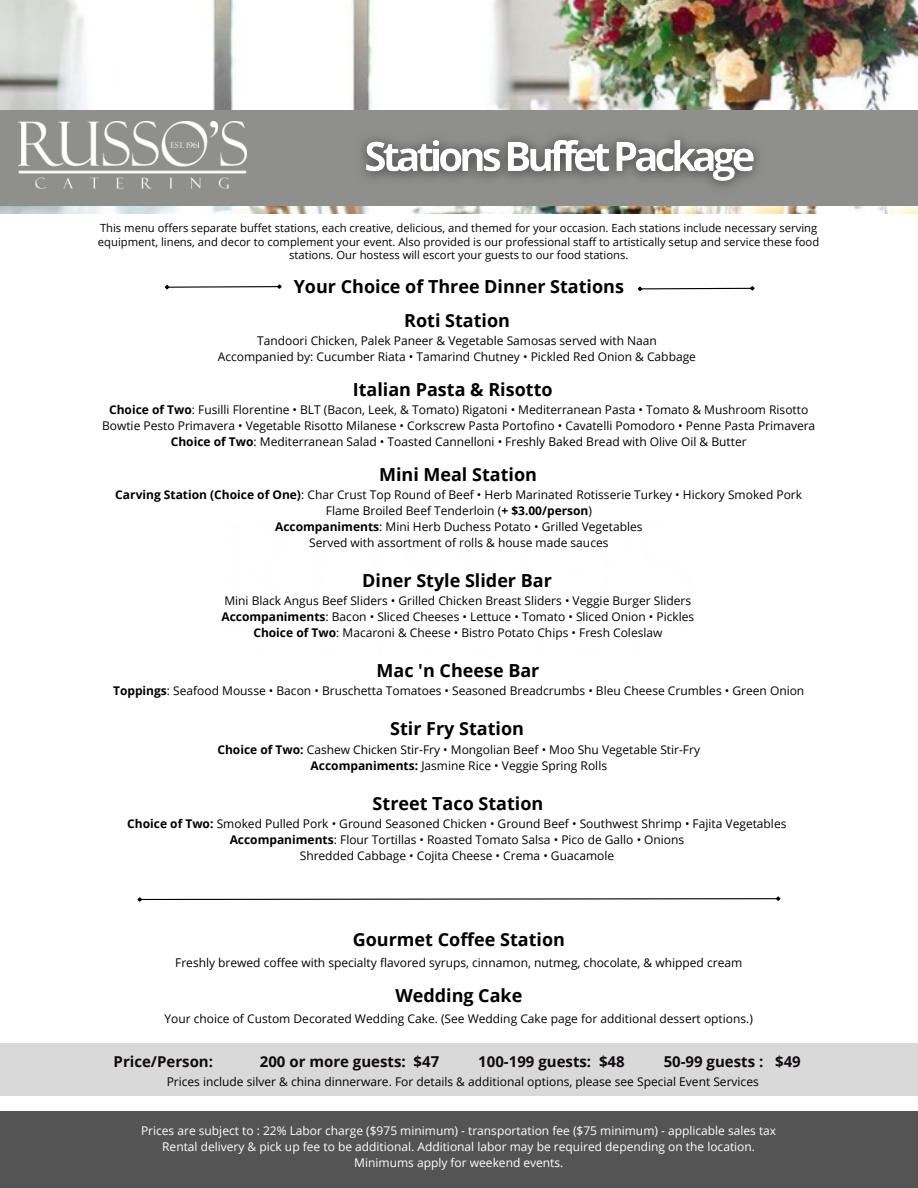
<style>
.page{position:relative;width:918px;height:1188px;background:#fff}
.page>*{position:absolute;margin:0;border:0;box-sizing:border-box;transform-origin:0 0}
.t1{font:700 18px "Open Sans";color:#000}
.t2{font:700 15px "Open Sans";color:#0e0a0e}
.t3{font:12px/16px "Open Sans";color:#000;text-align:center}
.t4{font:12px "Open Sans";color:#fff}
.t5{font:11.25px/13.2px "Open Sans";color:#000;text-align:center}
.s1{font-weight:700}
</style>
<div class="page">
<img style="left:0;top:0;width:918px;height:214px">
<div style="left:0;top:1112px;width:918px;height:76px;background:#545454"></div>
<div style="left:0;top:1044px;width:918px;height:52px;background:#d9d9d9"></div>
<svg style="left:137px;top:896px;width:644px;height:6px"></svg>
<svg style="left:165px;top:284px;width:117px;height:6px"></svg>
<svg style="left:637px;top:286px;width:118px;height:5px"></svg>
<div style="left:1px;top:110px;width:917px;height:96px;background:#8f8f8e"></div>
<img style="left:18px;top:122px;width:229px;height:67px">
<img style="left:361px;top:135px;width:398px;height:53px">
<p class="t5" style="left:98px;top:221px;width:723px">This menu offers separate buffet stations, each creative, delicious, and themed for your occasion. Each stations include necessary serving equipment, linens, and decor to complement your event. Also provided is our professional staff to artistically setup and service these food stations. Our hostess will escort your guests to our food stations.</p>
<p class="t1" style="left:294px;top:274px;width:332px">Your Choice of Three Dinner Stations</p>
<p class="t1" style="left:404px;top:308px;width:107px">Roti Station</p>
<p class="t3" style="left:257px;top:332px;width:401px">Tandoori Chicken, Palek Paneer &amp; Vegetable Samosas served with Naan</p>
<h2 class="t3" style="left:218px;top:348px;width:480px">Accompanied by: Cucumber Riata • Tamarind Chutney • Pickled Red Onion &amp; Cabbage</h2>
<p class="t1" style="left:353px;top:377px;width:201px">Italian Pasta &amp; Risotto</p>
<p class="t3" style="left:102px;top:402px;width:715px"><span class="s1">Choice of Two</span>: Fusilli Florentine • BLT (Bacon, Leek, &amp; Tomato) Rigatoni • Mediterranean Pasta • Tomato &amp; Mushroom Risotto<br>Bowtie Pesto Primavera • Vegetable Risotto Milanese • Corkscrew Pasta Portofino • Cavatelli Pomodoro • Penne Pasta Primavera</p>
<p class="t3" style="left:171px;top:434px;width:577px"><span class="s1">Choice of Two</span>: Mediterranean Salad • Toasted Cannelloni • Freshly Baked Bread with Olive Oil &amp; Butter</p>
<p class="t1" style="left:379px;top:462px;width:159px">Mini Meal Station</p>
<h2 class="t3" style="left:115px;top:486px;width:688px"><span class="s1">Carving Station (Choice of One)</span>: Char Crust Top Round of Beef • Herb Marinated Rotisserie Turkey • Hickory Smoked Pork</h2>
<p class="t3" style="left:326px;top:502px;width:268px">Flame Broiled Beef Tenderloin (<span class="s1">+ $3.00/person</span>)</p>
<p class="t3" style="left:275px;top:518px;width:369px"><span class="s1">Accompaniments</span>: Mini Herb Duchess Potato • Grilled Vegetables</p>
<p class="t3" style="left:309px;top:534px;width:301px">Served with assortment of rolls &amp; house made sauces</p>
<h2 class="t1" style="left:362px;top:568px;width:191px">Diner Style Slider Bar</h2>
<p class="t3" style="left:224px;top:593px;width:468px">Mini Black Angus Beef Sliders • Grilled Chicken Breast Sliders • Veggie Burger Sliders</p>
<h2 class="t3" style="left:221px;top:609px;width:474px"><span class="s1">Accompaniments</span>: Bacon • Sliced Cheeses • Lettuce • Tomato • Sliced Onion • Pickles</h2>
<p class="t3" style="left:253px;top:625px;width:411px"><span class="s1">Choice of Two</span>: Macaroni &amp; Cheese • Bistro Potato Chips • Fresh Coleslaw</p>
<p class="t1" style="left:377px;top:657px;width:164px">Mac 'n Cheese Bar</p>
<h2 class="t3" style="left:113px;top:682px;width:693px"><span class="s1">Toppings</span>: Seafood Mousse • Bacon • Bruschetta Tomatoes • Seasoned Breadcrumbs • Bleu Cheese Crumbles • Green Onion</h2>
<p class="t1" style="left:390px;top:716px;width:135px">Stir Fry Station</p>
<p class="t3" style="left:217px;top:742px;width:484px"><span class="s1">Choice of Two:</span> Cashew Chicken Stir-Fry • Mongolian Beef • Moo Shu Vegetable Stir-Fry</p>
<p class="t3" style="left:311px;top:758px;width:298px"><span class="s1">Accompaniments:</span> Jasmine Rice • Veggie Spring Rolls</p>
<h2 class="t1" style="left:373px;top:791px;width:172px">Street Taco Station</h2>
<p class="t3" style="left:127px;top:816px;width:661px"><span class="s1">Choice of Two:</span> Smoked Pulled Pork • Ground Seasoned Chicken • Ground Beef • Southwest Shrimp • Fajita Vegetables</p>
<h2 class="t3" style="left:230px;top:832px;width:456px"><span class="s1">Accompaniments</span>: Flour Tortillas • Roasted Tomato Salsa • Pico de Gallo • Onions</h2>
<p class="t3" style="left:300px;top:848px;width:316px">Shredded Cabbage • Cojita Cheese • Crema • Guacamole</p>
<p class="t1" style="left:353px;top:926px;width:214px">Gourmet Coffee Station</p>
<h2 class="t3" style="left:175px;top:954px;width:569px">Freshly brewed coffee with specialty flavored syrups, cinnamon, nutmeg, chocolate, &amp; whipped cream</h2>
<h2 class="t1" style="left:395px;top:983px;width:129px">Wedding Cake</h2>
<p class="t3" style="left:165px;top:1010px;width:590px">Your choice of Custom Decorated Wedding Cake. (See Wedding Cake page for additional dessert options.)</p>
<p class="t2" style="left:114px;top:1051px;width:101px">Price/Person:</p>
<p class="t2" style="left:260px;top:1051px;width:181px">200 or more guests: $47</p>
<p class="t2" style="left:478px;top:1051px;width:148px">100-199 guests: $48</p>
<p class="t2" style="left:664px;top:1051px;width:139px">50-99 guests : $49</p>
<h2 class="t3" style="left:167px;top:1073px;width:594px">Prices include silver &amp; china dinnerware. For details &amp; additional options, please see Special Event Services</h2>
<h3 class="t4" style="left:141px;top:1122px;width:637px">Prices are subject to : 22% Labor charge ($975 minimum) - transportation fee ($75 minimum) - applicable sales tax</h3>
<p class="t4" style="left:162px;top:1138px;width:594px">Rental delivery &amp; pick up fee to be additional. Additional labor may be required depending on the location.</p>
<p class="t4" style="left:354px;top:1154px;width:211px">Minimums apply for weekend events.</p>
</div>
